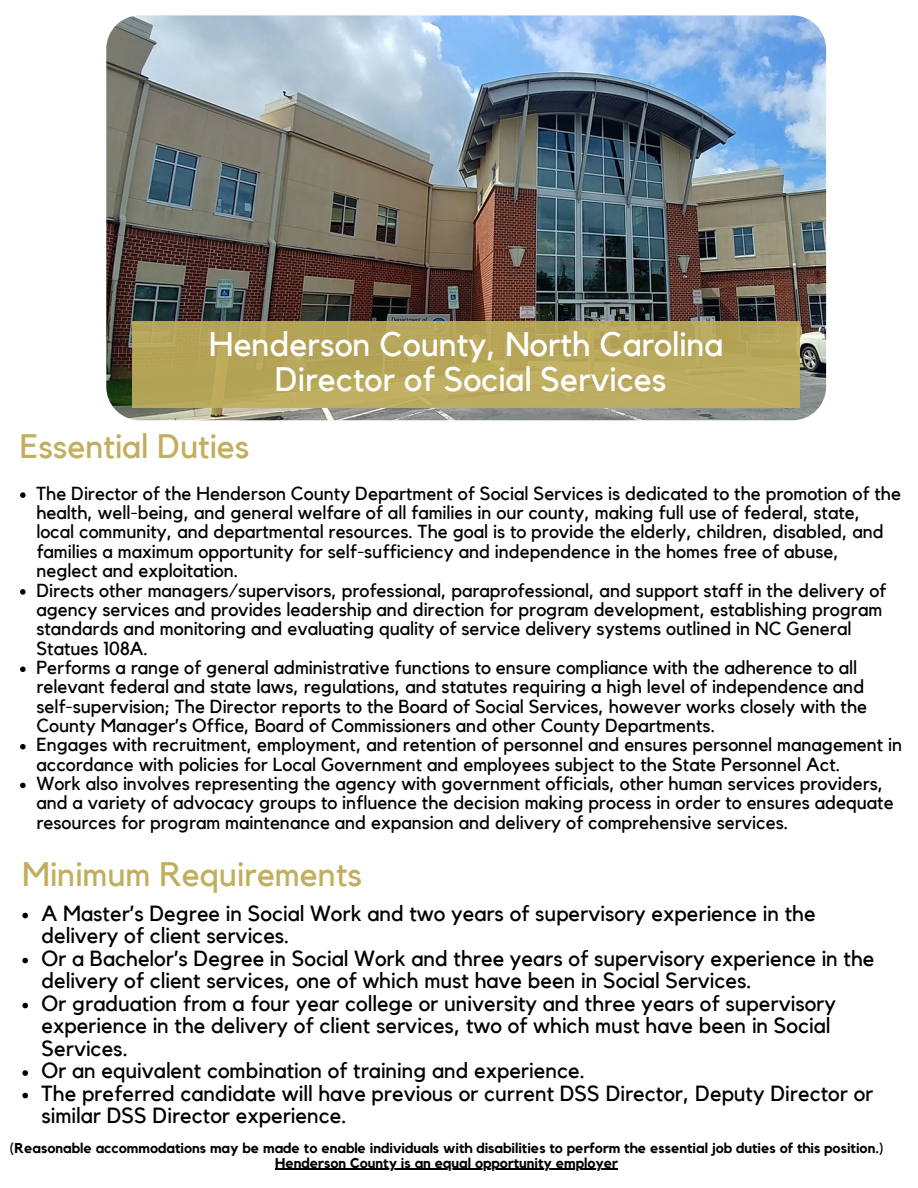
<style>
.page{position:relative;width:918px;height:1188px;background:#fff}
.page>*{position:absolute;margin:0;border:0;box-sizing:border-box;transform-origin:0 0}
.t1{font:33.9px/34.8px "Kollektif";color:#fff;text-align:center}
.t2{font:33.9px "Kollektif";color:#c1af5d}
.t3{font:21.9px/22.5px "Kollektif";color:#000}
.t4{font:18.75px/19.4px "Kollektif";color:#000}
.t5{font:700 14.1px "Kollektif";color:#000}
</style>
<div class="page">
<img style="left:106px;top:15px;width:720px;height:405px;border-radius:34px">
<div style="left:132px;top:321px;width:668px;height:86px;background:#b8a85b"></div>
<hr style="left:275px;top:1169px;width:343px;height:1px;background:#000">
<svg style="left:22px;top:913px;width:6px;height:5px"></svg>
<svg style="left:22px;top:958px;width:6px;height:5px"></svg>
<svg style="left:22px;top:1003px;width:6px;height:5px"></svg>
<svg style="left:22px;top:1070px;width:6px;height:6px"></svg>
<svg style="left:22px;top:1093px;width:6px;height:5px"></svg>
<svg style="left:20px;top:492px;width:6px;height:6px"></svg>
<svg style="left:20px;top:589px;width:6px;height:6px"></svg>
<svg style="left:20px;top:667px;width:6px;height:5px"></svg>
<svg style="left:20px;top:744px;width:6px;height:5px"></svg>
<svg style="left:20px;top:783px;width:6px;height:5px"></svg>
<p class="t1" style="left:209px;top:329px;width:516px">Henderson County, North Carolina<br>Director of Social Services</p>
<h1 class="t2" style="left:20px;top:430px;width:231px">Essential Duties</h1>
<p class="t4" style="left:36px;top:484px;width:866px">The Director of the Henderson County Department of Social Services is dedicated to the promotion of the health, well-being, and general welfare of all families in our county, making full use of federal, state, local community, and departmental resources. The goal is to provide the elderly, children, disabled, and families a maximum opportunity for self-sufficiency and independence in the homes free of abuse, neglect and exploitation.</p>
<p class="t4" style="left:36px;top:581px;width:852px">Directs other managers/supervisors, professional, paraprofessional, and support staff in the delivery of agency services and provides leadership and direction for program development, establishing program standards and monitoring and evaluating quality of service delivery systems outlined in NC General Statues 108A.</p>
<p class="t4" style="left:36px;top:658px;width:832px">Performs a range of general administrative functions to ensure compliance with the adherence to all relevant federal and state laws, regulations, and statutes requiring a high level of independence and self-supervision; The Director reports to the Board of Social Services, however works closely with the County Manager’s Office, Board of Commissioners and other County Departments.</p>
<p class="t4" style="left:36px;top:736px;width:867px">Engages with recruitment, employment, and retention of personnel and ensures personnel management in accordance with policies for Local Government and employees subject to the State Personnel Act.</p>
<p class="t4" style="left:36px;top:775px;width:859px">Work also involves representing the agency with government officials, other human services providers, and a variety of advocacy groups to influence the decision making process in order to ensures adequate resources for program maintenance and expansion and delivery of comprehensive services.</p>
<h1 class="t2" style="left:22px;top:858px;width:341px">Minimum Requirements</h1>
<p class="t3" style="left:42px;top:903px;width:776px">A Master’s Degree in Social Work and two years of supervisory experience in the delivery of client services.</p>
<p class="t3" style="left:42px;top:948px;width:835px">Or a Bachelor’s Degree in Social Work and three years of supervisory experience in the delivery of client services, one of which must have been in Social Services.</p>
<h1 class="t3" style="left:42px;top:993px;width:796px">Or graduation from a four year college or university and three years of supervisory experience in the delivery of client services, two of which must have been in Social<br>Services.</h1>
<p class="t3" style="left:42px;top:1060px;width:545px">Or an equivalent combination of training and experience.</p>
<p class="t3" style="left:42px;top:1083px;width:834px">The preferred candidate will have previous or current DSS Director, Deputy Director or similar DSS Director experience.</p>
<p class="t5" style="left:10px;top:1142px;width:875px">(Reasonable accommodations may be made to enable individuals with disabilities to perform the essential job duties of this position.)</p>
<p class="t5" style="left:275px;top:1156px;width:344px">Henderson County is an equal opportunity employer</p>
</div>
